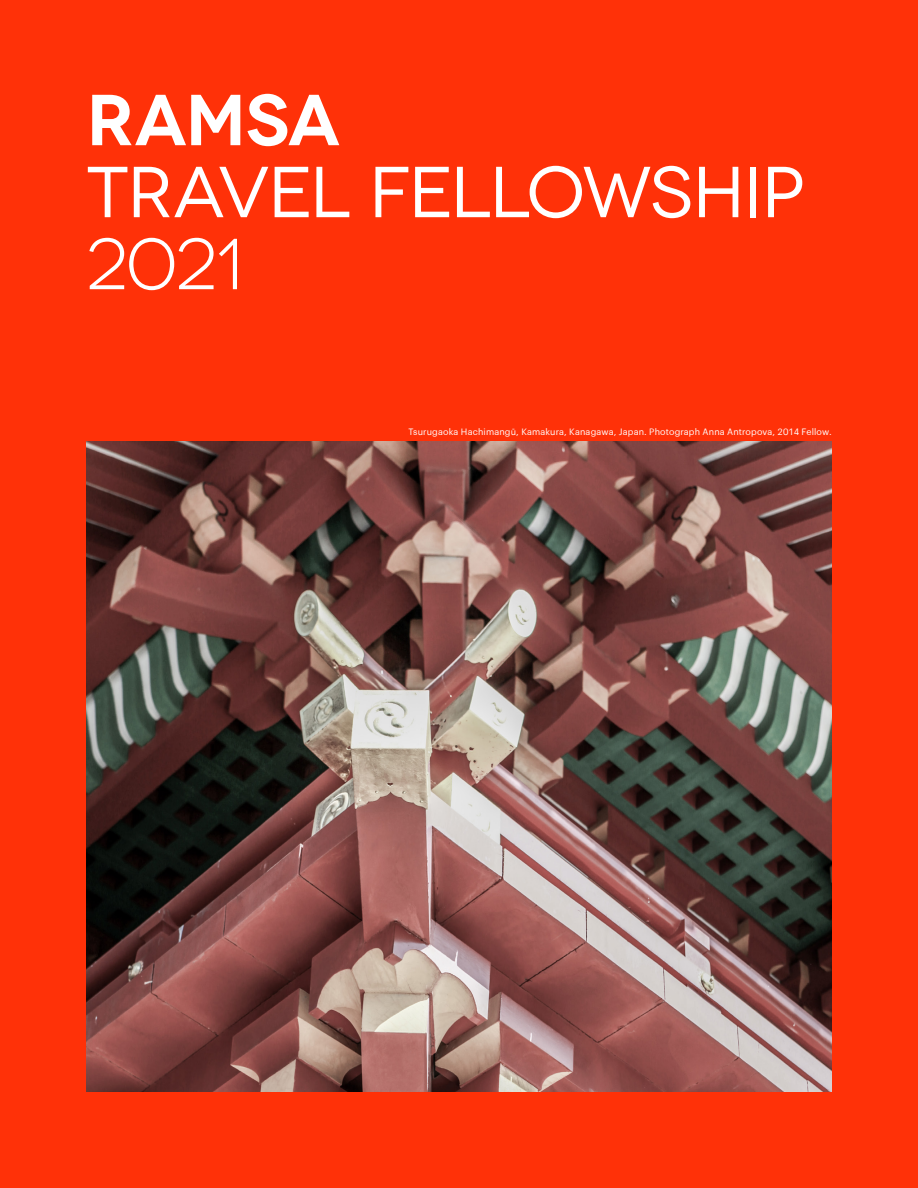
<style>
.page{position:relative;width:918px;height:1188px;background:#ff3108}
.page>*{position:absolute;margin:0;border:0;box-sizing:border-box;transform-origin:0 0}
.t1{font:72px "Novecentowide";letter-spacing:-.03em;color:#fff}
.t2{font:600 72px "Novecentowide";letter-spacing:-.015em;color:#fff}
.t3{font:72px "Novecentowide";color:#fff}
.t4{font:9px "RAMSA Sans";letter-spacing:.015em;color:#fff}
</style>
<div class="page">
<img style="left:86px;top:441px;width:746px;height:651px">
<h1 class="t2" style="left:86px;top:76px;width:255px">RAMSA</h1>
<h1 class="t1" style="left:86px;top:150px;width:720px">TRAVEL FELLOWSHIP</h1>
<h1 class="t3" style="left:86px;top:223px;width:159px">2021</h1>
<p class="t4" style="left:409px;top:426px;width:425px">Tsurugaoka Hachimangū, Kamakura, Kanagawa, Japan. Photograph Anna Antropova, 2014 Fellow.</p>
</div>
